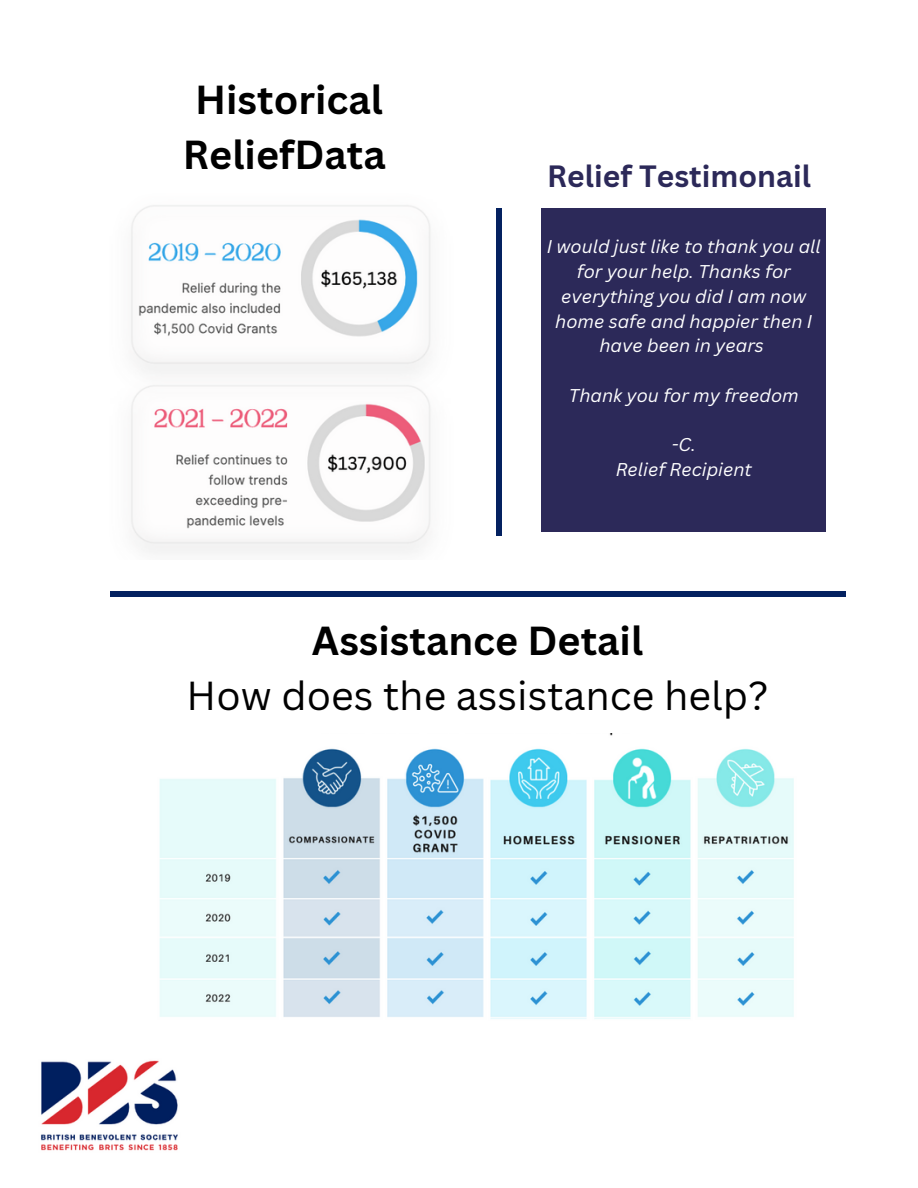
<style>
.page{position:relative;width:918px;height:1188px;background:#fff}
.page>*{position:absolute;margin:0;border:0;box-sizing:border-box;transform-origin:0 0}
.t1{font:700 39.45px/55.2px "Canva Sans";color:#000;text-align:center}
.t2{font:39.45px "Canva Sans";color:#000}
.t3{font:700 30px "Canva Sans";color:#2c2959}
.t4{font:italic 18px/24.8px "Canva Sans";color:#fff;text-align:center}
</style>
<div class="page">
<img style="left:131px;top:205px;width:300px;height:348px">
<img style="left:41px;top:1060px;width:137px;height:91px">
<img style="left:159px;top:733px;width:635px;height:286px">
<div style="left:110px;top:591px;width:735px;height:6px;background:#042160"></div>
<div style="left:496px;top:208px;width:6px;height:328px;background:#042160"></div>
<div style="left:542px;top:208px;width:284px;height:323px;background:#2c2959"></div>
<p class="t1" style="left:183px;top:71px;width:204px">Historical<br>ReliefData</p>
<p class="t3" style="left:547px;top:155px;width:265px">Relief Testimonail</p>
<p class="t4" style="left:547px;top:234px;width:276px">I would just like to thank you all for your help. Thanks for everything you did I am now home safe and happier then I have been in years</p>
<p class="t4" style="left:569px;top:383px;width:231px">Thank you for my freedom</p>
<p class="t4" style="left:672px;top:432px;width:26px">-C.</p>
<p class="t4" style="left:616px;top:457px;width:138px">Relief Recipient</p>
<p class="t1" style="left:312px;top:612px;width:333px">Assistance Detail</p>
<p class="t2" style="left:187px;top:668px;width:583px">How does the assistance help?</p>
</div>
